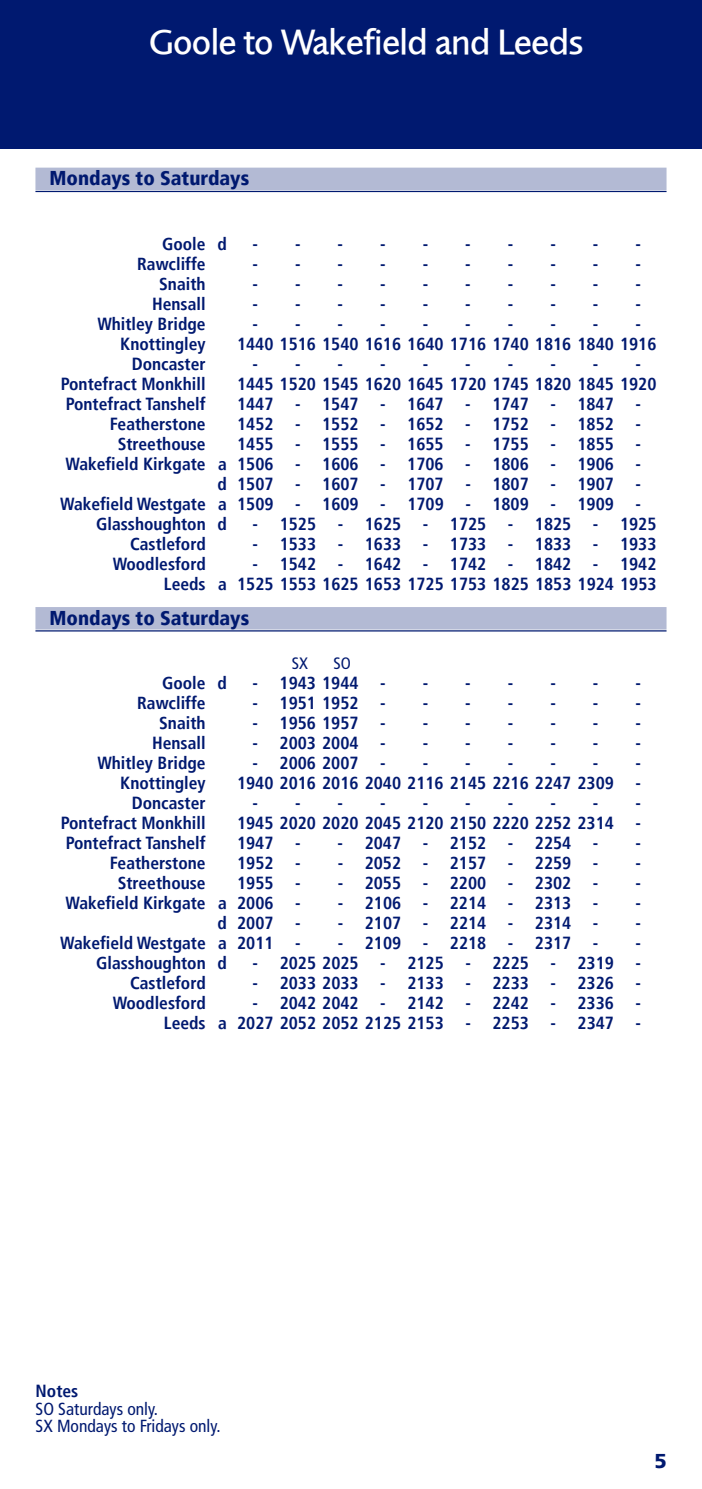
<style>
.page{position:relative;width:702px;height:1489px;background:#fff}
.page>*{position:absolute;margin:0;border:0;box-sizing:border-box;transform-origin:0 0}
.t1{font:500 36.25px "Foundry Sans";letter-spacing:-.02em;color:#fff}
.t2{font:900 condensed 20px "Frutiger LT";color:#001970}
.t3{font:900 20px "Frutiger LT";color:#001970}
.t4{font:700 condensed 17.5px/20px "Frutiger LT";color:#001970;text-align:right}
.t5{font:condensed 17.5px/17.5px "Frutiger LT";color:#001970}
.t6{font:condensed 16.5px "Frutiger LT";color:#001970}
</style>
<div class="page">
<div style="left:0;top:0;width:702px;height:149px;background:#001970"></div>
<div style="left:35px;top:168px;width:631px;height:22px;background:#b3bad4"></div>
<hr style="left:35px;top:191px;width:631px;height:1px;background:#001970">
<div style="left:35px;top:607px;width:631px;height:22px;background:#b3bad4"></div>
<hr style="left:35px;top:630px;width:631px;height:1px;background:#001970">
<h1 class="t1" style="left:149px;top:21px;width:436px">Goole to Wakefield and Leeds</h1>
<p class="t2" style="left:50px;top:166px;width:201px">Mondays to Saturdays</p>
<p class="t4" style="left:162px;top:234px;width:66px">Goole d</p>
<p class="t4" style="left:252px;top:234px;width:50px">- -</p>
<p class="t4" style="left:337px;top:234px;width:50px">- -</p>
<p class="t4" style="left:422px;top:234px;width:50px">- -</p>
<p class="t4" style="left:508px;top:234px;width:50px">- -</p>
<p class="t4" style="left:593px;top:234px;width:50px">- -</p>
<p class="t4" style="left:137px;top:254px;width:70px">Rawcliffe</p>
<p class="t4" style="left:252px;top:254px;width:50px">- -</p>
<p class="t4" style="left:337px;top:254px;width:50px">- -</p>
<p class="t4" style="left:422px;top:254px;width:50px">- -</p>
<p class="t4" style="left:508px;top:254px;width:50px">- -</p>
<p class="t4" style="left:593px;top:254px;width:50px">- -</p>
<p class="t4" style="left:159px;top:274px;width:48px">Snaith</p>
<p class="t4" style="left:252px;top:274px;width:50px">- -</p>
<p class="t4" style="left:337px;top:274px;width:50px">- -</p>
<p class="t4" style="left:422px;top:274px;width:50px">- -</p>
<p class="t4" style="left:508px;top:274px;width:50px">- -</p>
<p class="t4" style="left:593px;top:274px;width:50px">- -</p>
<p class="t4" style="left:152px;top:294px;width:55px">Hensall</p>
<p class="t4" style="left:252px;top:294px;width:50px">- -</p>
<p class="t4" style="left:337px;top:294px;width:50px">- -</p>
<p class="t4" style="left:422px;top:294px;width:50px">- -</p>
<p class="t4" style="left:508px;top:294px;width:50px">- -</p>
<p class="t4" style="left:593px;top:294px;width:50px">- -</p>
<p class="t4" style="left:98px;top:314px;width:109px">Whitley Bridge</p>
<p class="t4" style="left:252px;top:314px;width:50px">- -</p>
<p class="t4" style="left:337px;top:314px;width:50px">- -</p>
<p class="t4" style="left:422px;top:314px;width:50px">- -</p>
<p class="t4" style="left:508px;top:314px;width:50px">- -</p>
<p class="t4" style="left:593px;top:314px;width:50px">- -</p>
<p class="t4" style="left:120px;top:334px;width:87px">Knottingley</p>
<p class="t4" style="left:237px;top:334px;width:421px">1440 1516 1540 1616 1640 1716 1740 1816 1840 1916</p>
<p class="t4" style="left:132px;top:354px;width:75px">Doncaster</p>
<p class="t4" style="left:252px;top:354px;width:50px">- -</p>
<p class="t4" style="left:337px;top:354px;width:50px">- -</p>
<p class="t4" style="left:422px;top:354px;width:50px">- -</p>
<p class="t4" style="left:508px;top:354px;width:50px">- -</p>
<p class="t4" style="left:593px;top:354px;width:50px">- -</p>
<p class="t4" style="left:61px;top:374px;width:146px">Pontefract Monkhill</p>
<p class="t4" style="left:237px;top:374px;width:421px">1445 1520 1545 1620 1645 1720 1745 1820 1845 1920</p>
<p class="t4" style="left:66px;top:394px;width:141px">Pontefract Tanshelf</p>
<p class="t4" style="left:237px;top:394px;width:405px">1447 - 1547 - 1647 - 1747 - 1847 -</p>
<p class="t4" style="left:110px;top:414px;width:97px">Featherstone</p>
<p class="t4" style="left:237px;top:414px;width:405px">1452 - 1552 - 1652 - 1752 - 1852 -</p>
<p class="t4" style="left:118px;top:434px;width:89px">Streethouse</p>
<p class="t4" style="left:237px;top:434px;width:405px">1455 - 1555 - 1655 - 1755 - 1855 -</p>
<p class="t4" style="left:66px;top:454px;width:577px">Wakefield Kirkgate a 1506 - 1606 - 1706 - 1806 - 1906 -</p>
<p class="t4" style="left:217px;top:474px;width:425px">d 1507 - 1607 - 1707 - 1807 - 1907 -</p>
<p class="t4" style="left:60px;top:494px;width:582px">Wakefield Westgate a 1509 - 1609 - 1709 - 1809 - 1909 -</p>
<p class="t4" style="left:96px;top:514px;width:132px">Glasshoughton d</p>
<p class="t4" style="left:253px;top:514px;width:405px">- 1525 - 1625 - 1725 - 1825 - 1925</p>
<p class="t4" style="left:130px;top:534px;width:77px">Castleford</p>
<p class="t4" style="left:253px;top:534px;width:405px">- 1533 - 1633 - 1733 - 1833 - 1933</p>
<p class="t4" style="left:113px;top:554px;width:95px">Woodlesford</p>
<p class="t4" style="left:164px;top:554px;width:494px">- 1542 - 1642 - 1742 - 1842 - 1942<br>Leeds a 1525 1553 1625 1653 1725 1753 1825 1853 1924 1953</p>
<p class="t2" style="left:50px;top:605px;width:201px">Mondays to Saturdays</p>
<p class="t6" style="left:292px;top:654px;width:18px">SX</p>
<p class="t6" style="left:333px;top:654px;width:19px">SO</p>
<p class="t4" style="left:162px;top:673px;width:66px">Goole d</p>
<p class="t4" style="left:252px;top:673px;width:135px">- 1943 1944 -</p>
<p class="t4" style="left:422px;top:673px;width:50px">- -</p>
<p class="t4" style="left:507px;top:673px;width:50px">- -</p>
<p class="t4" style="left:593px;top:673px;width:50px">- -</p>
<p class="t4" style="left:137px;top:693px;width:70px">Rawcliffe</p>
<p class="t4" style="left:252px;top:693px;width:135px">- 1951 1952 -</p>
<p class="t4" style="left:422px;top:693px;width:50px">- -</p>
<p class="t4" style="left:507px;top:693px;width:50px">- -</p>
<p class="t4" style="left:593px;top:693px;width:50px">- -</p>
<p class="t4" style="left:159px;top:713px;width:48px">Snaith</p>
<p class="t4" style="left:252px;top:713px;width:135px">- 1956 1957 -</p>
<p class="t4" style="left:422px;top:713px;width:50px">- -</p>
<p class="t4" style="left:507px;top:713px;width:50px">- -</p>
<p class="t4" style="left:593px;top:713px;width:50px">- -</p>
<p class="t4" style="left:152px;top:733px;width:55px">Hensall</p>
<p class="t4" style="left:252px;top:733px;width:135px">- 2003 2004 -</p>
<p class="t4" style="left:422px;top:733px;width:50px">- -</p>
<p class="t4" style="left:507px;top:733px;width:50px">- -</p>
<p class="t4" style="left:593px;top:733px;width:50px">- -</p>
<p class="t4" style="left:98px;top:753px;width:109px">Whitley Bridge</p>
<p class="t4" style="left:252px;top:753px;width:135px">- 2006 2007 -</p>
<p class="t4" style="left:422px;top:753px;width:50px">- -</p>
<p class="t4" style="left:507px;top:753px;width:50px">- -</p>
<p class="t4" style="left:593px;top:753px;width:50px">- -</p>
<p class="t4" style="left:120px;top:773px;width:87px">Knottingley</p>
<p class="t4" style="left:237px;top:773px;width:405px">1940 2016 2016 2040 2116 2145 2216 2247 2309 -</p>
<p class="t4" style="left:132px;top:793px;width:75px">Doncaster</p>
<p class="t4" style="left:252px;top:793px;width:50px">- -</p>
<p class="t4" style="left:337px;top:793px;width:50px">- -</p>
<p class="t4" style="left:422px;top:793px;width:50px">- -</p>
<p class="t4" style="left:508px;top:793px;width:50px">- -</p>
<p class="t4" style="left:593px;top:793px;width:50px">- -</p>
<p class="t4" style="left:61px;top:813px;width:146px">Pontefract Monkhill</p>
<p class="t4" style="left:237px;top:813px;width:405px">1945 2020 2020 2045 2120 2150 2220 2252 2314 -</p>
<p class="t4" style="left:66px;top:833px;width:141px">Pontefract Tanshelf</p>
<p class="t4" style="left:237px;top:833px;width:65px">1947 -</p>
<p class="t4" style="left:337px;top:833px;width:262px">- 2047 - 2152 - 2254 -</p>
<p class="t4" style="left:635px;top:833px;width:7px">-</p>
<p class="t4" style="left:110px;top:853px;width:97px">Featherstone</p>
<p class="t4" style="left:237px;top:853px;width:65px">1952 -</p>
<p class="t4" style="left:337px;top:853px;width:262px">- 2052 - 2157 - 2259 -</p>
<p class="t4" style="left:635px;top:853px;width:7px">-</p>
<p class="t4" style="left:118px;top:873px;width:89px">Streethouse</p>
<p class="t4" style="left:237px;top:873px;width:65px">1955 -</p>
<p class="t4" style="left:337px;top:873px;width:262px">- 2055 - 2200 - 2302 -</p>
<p class="t4" style="left:635px;top:873px;width:7px">-</p>
<p class="t4" style="left:66px;top:893px;width:236px">Wakefield Kirkgate a 2006 -</p>
<p class="t4" style="left:338px;top:893px;width:262px">- 2106 - 2214 - 2313 -</p>
<p class="t4" style="left:635px;top:893px;width:7px">-</p>
<p class="t4" style="left:217px;top:913px;width:85px">d 2007 -</p>
<p class="t4" style="left:338px;top:913px;width:262px">- 2107 - 2214 - 2314 -</p>
<p class="t4" style="left:635px;top:913px;width:7px">-</p>
<p class="t4" style="left:60px;top:933px;width:242px">Wakefield Westgate a 2011 -</p>
<p class="t4" style="left:338px;top:933px;width:262px">- 2109 - 2218 - 2317 -</p>
<p class="t4" style="left:635px;top:933px;width:7px">-</p>
<p class="t4" style="left:96px;top:953px;width:132px">Glasshoughton d</p>
<p class="t4" style="left:253px;top:953px;width:390px">- 2025 2025 - 2125 - 2225 - 2319 -</p>
<p class="t4" style="left:130px;top:973px;width:77px">Castleford</p>
<p class="t4" style="left:253px;top:973px;width:390px">- 2033 2033 - 2133 - 2233 - 2326 -</p>
<p class="t4" style="left:113px;top:993px;width:95px">Woodlesford</p>
<p class="t4" style="left:164px;top:993px;width:478px">- 2042 2042 - 2142 - 2242 - 2336 -<br>Leeds a 2027 2052 2052 2125 2153 - 2253 - 2347 -</p>
<p class="t4" style="left:36px;top:1380px;width:44px">Notes</p>
<p class="t5" style="left:36px;top:1399px;width:186px">SO Saturdays only.<br>SX Mondays to Fridays only.</p>
<p class="t3" style="left:654px;top:1448px;width:14px">5</p>
</div>
